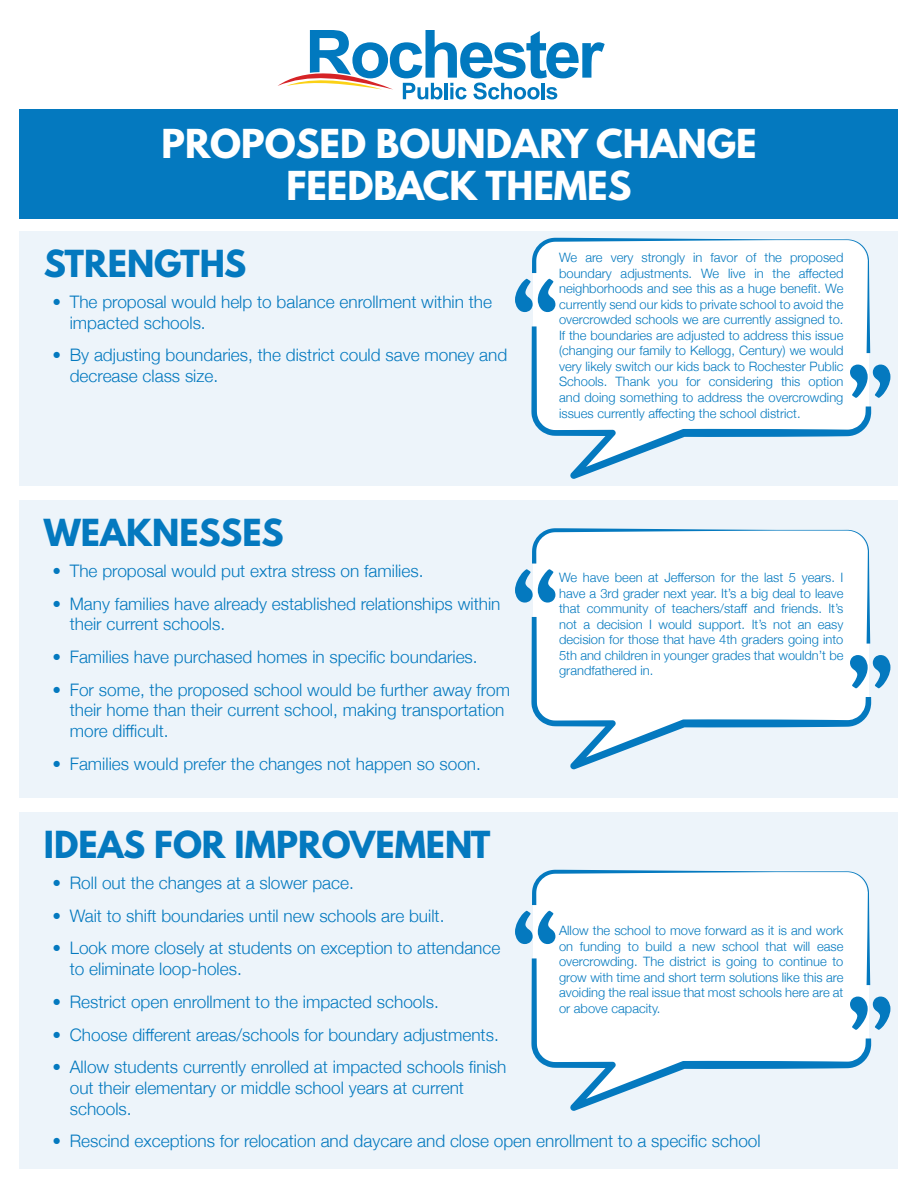
<style>
.page{position:relative;width:918px;height:1188px;background:#fff}
.page>*{position:absolute;margin:0;border:0;box-sizing:border-box;transform-origin:0 0}
.t1{font:700 35.4px/42.5px "League Spartan";color:#fff;text-align:center}
.t2{font:700 33px "League Spartan";color:#0479bf}
.t3{font:300 17.25px/20.7px "Helvetica Neue";color:#0479bf}
.t4{font:300 12.9px/15.5px "Helvetica Neue";color:#0479bf;text-align:justify}
</style>
<div class="page">
<svg style="left:278px;top:30px;width:327px;height:70px"></svg>
<div style="left:20px;top:109px;width:878px;height:110px;background:#0479bf"></div>
<div style="left:20px;top:231px;width:878px;height:254px;background:#edf4fa"></div>
<svg style="left:872px;top:365px;width:18px;height:33px"></svg>
<svg style="left:515px;top:238px;width:355px;height:88px;background:#f0f7fb"></svg>
<svg style="left:531px;top:326px;width:340px;height:153px;fill:#fff"></svg>
<div style="left:20px;top:500px;width:878px;height:298px;background:#edf4fa"></div>
<svg style="left:872px;top:655px;width:18px;height:33px"></svg>
<svg style="left:515px;top:528px;width:355px;height:89px;background:#f1f7fb"></svg>
<svg style="left:531px;top:617px;width:340px;height:153px;fill:#fff"></svg>
<div style="left:20px;top:812px;width:878px;height:356px;background:#edf4fa"></div>
<svg style="left:872px;top:997px;width:18px;height:33px"></svg>
<svg style="left:515px;top:870px;width:355px;height:88px;background:#f0f7fb"></svg>
<svg style="left:531px;top:958px;width:340px;height:153px;fill:#fff"></svg>
<h1 class="t1" style="left:161px;top:122px;width:597px">PROPOSED BOUNDARY CHANGE<br>FEEDBACK THEMES</h1>
<h2 class="t2" style="left:44px;top:238px;width:204px">STRENGTHS</h2>
<h3 class="t3" style="left:70px;top:290px;width:424px;text-indent:-17px">• The proposal would help to balance enrollment within the impacted schools.</h3>
<h3 class="t3" style="left:70px;top:344px;width:439px;text-indent:-17px">• By adjusting boundaries, the district could save money and decrease class size.</h3>
<h2 class="t2" style="left:44px;top:507px;width:241px">WEAKNESSES</h2>
<h3 class="t3" style="left:53px;top:559px;width:372px">• The proposal would put extra stress on families.</h3>
<h3 class="t3" style="left:70px;top:592px;width:432px;text-indent:-17px">• Many families have already established relationships within their current schools.</h3>
<h3 class="t3" style="left:53px;top:645px;width:427px">• Families have purchased homes in specific boundaries.</h3>
<h3 class="t3" style="left:70px;top:678px;width:442px;text-indent:-17px">• For some, the proposed school would be further away from their home than their current school, making transportation more difficult.</h3>
<h3 class="t3" style="left:53px;top:752px;width:430px">• Families would prefer the changes not happen so soon.</h3>
<p class="t4" style="left:559px;top:249px;width:286px">We are very strongly in favor of the proposed boundary adjustments. We live in the affected neighborhoods and see this as a huge benefit. We currently send our kids to private school to avoid the overcrowded schools we are currently assigned to.<br>If the boundaries are adjusted to address this issue (changing our family to Kellogg, Century) we would very likely switch our kids back to Rochester Public Schools. Thank you for considering this option and doing something to address the overcrowding issues currently affecting the school district.</p>
<p class="t4" style="left:559px;top:569px;width:286px">We have been at Jefferson for the last 5 years. I have a 3rd grader next year. It’s a big deal to leave that community of teachers/staff and friends. It’s not a decision I would support. It’s not an easy decision for those that have 4th graders going into 5th and children in younger grades that wouldn’t be grandfathered in.</p>
<h2 class="t2" style="left:44px;top:819px;width:448px">IDEAS FOR IMPROVEMENT</h2>
<h3 class="t3" style="left:53px;top:871px;width:303px">• Roll out the changes at a slower pace.</h3>
<h3 class="t3" style="left:53px;top:904px;width:393px">• Wait to shift boundaries until new schools are built.</h3>
<h3 class="t3" style="left:70px;top:937px;width:432px;text-indent:-17px">• Look more closely at students on exception to attendance to eliminate loop-holes.</h3>
<h3 class="t3" style="left:53px;top:990px;width:388px">• Restrict open enrollment to the impacted schools.</h3>
<h3 class="t3" style="left:53px;top:1023px;width:448px">• Choose different areas/schools for boundary adjustments.</h3>
<h3 class="t3" style="left:70px;top:1055px;width:438px;text-indent:-17px">• Allow students currently enrolled at impacted schools finish out their elementary or middle school years at current schools.</h3>
<h3 class="t3" style="left:53px;top:1129px;width:710px">• Rescind exceptions for relocation and daycare and close open enrollment to a specific school</h3>
<p class="t4" style="left:559px;top:922px;width:286px">Allow the school to move forward as it is and work on funding to build a new school that will ease overcrowding. The district is going to continue to grow with time and short term solutions like this are avoiding the real issue that most schools here are at or above capacity.</p>
</div>
